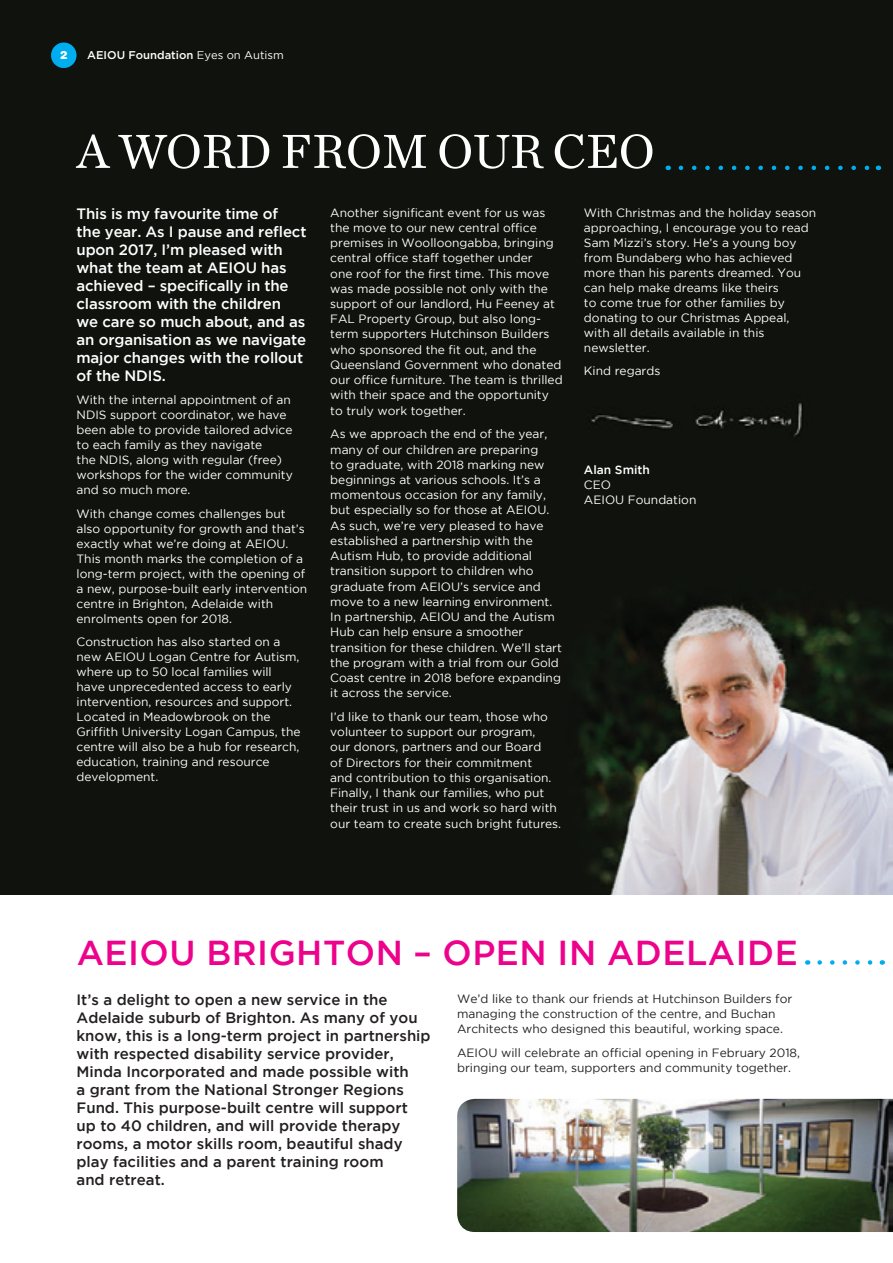
<style>
.page{position:relative;width:893px;height:1263px;background:#fff}
.page>*{position:absolute;margin:0;border:0;box-sizing:border-box;transform-origin:0 0}
.t1{font:50.1px "Chronicle Text G1";color:#fff}
.t2{font:500 34.5px "Gotham";letter-spacing:.015em;color:#ed028c}
.t3{font:500 15px/18px "Gotham";color:#231f20}
.t4{font:500 15px/18px "Gotham";letter-spacing:-.01em;color:#fff}
.t5{font:12px/15.3px "Gotham";color:#fff}
.t6{font:12px/15px "Gotham";color:#231f20}
.t7{font:500 12px "Gotham";color:#fff}
.t8{font:500 11.25px "Gotham";color:#fff}
.t9{font:900 11.25px "Helvetica Rounded";color:#fff}
.s1{font-weight:400}
</style>
<div class="page">
<img style="left:0;top:0;width:893px;height:895px">
<div style="left:51px;top:43px;width:26px;height:25px;background:#00aeef;border-radius:50%"></div>
<svg style="left:681px;top:166px;width:190px;height:4px"></svg>
<svg style="left:820px;top:960px;width:53px;height:5px"></svg>
<img style="left:457px;top:1099px;width:436px;height:133px">
<p class="t9" style="left:60px;top:47px;width:9px">2</p>
<p class="t8" style="left:87px;top:47px;width:198px">AEIOU Foundation <span class="s1">Eyes on Autism</span></p>
<h1 class="t1" style="left:77px;top:113px;width:580px">A WORD FROM OUR CEO</h1>
<p class="t4" style="left:77px;top:204px;width:231px">This is my favourite time of<br>the year. As I pause and reflect upon 2017, I’m pleased with what the team at AEIOU has achieved – specifically in the classroom with the children we care so much about, and as an organisation as we navigate major changes with the rollout of the NDIS.</p>
<p class="t5" style="left:77px;top:392px;width:218px">With the internal appointment of an<br>NDIS support coordinator, we have been able to provide tailored advice to each family as they navigate<br>the NDIS, along with regular (free) workshops for the wider community and so much more.</p>
<p class="t5" style="left:77px;top:506px;width:232px">With change comes challenges but also opportunity for growth and that’s exactly what we’re doing at AEIOU.<br>This month marks the completion of a long-term project, with the opening of a new, purpose-built early intervention centre in Brighton, Adelaide with enrolments open for 2018.</p>
<p class="t5" style="left:77px;top:634px;width:226px">Construction has also started on a new AEIOU Logan Centre for Autism, where up to 50 local families will have unprecedented access to early intervention, resources and support.<br>Located in Meadowbrook on the Griffith University Logan Campus, the centre will also be a hub for research, education, training and resource development.</p>
<p class="t5" style="left:330px;top:204px;width:234px">Another significant event for us was the move to our new central office premises in Woolloongabba, bringing central office staff together under<br>one roof for the first time. This move was made possible not only with the support of our landlord, Hu Feeney at FAL Property Group, but also long&shy;term supporters Hutchinson Builders who sponsored the fit out, and the Queensland Government who donated our office furniture. The team is thrilled with their space and the opportunity to truly work together.</p>
<p class="t5" style="left:330px;top:426px;width:233px">As we approach the end of the year, many of our children are preparing<br>to graduate, with 2018 marking new beginnings at various schools. It’s a momentous occasion for any family, but especially so for those at AEIOU.<br>As such, we’re very pleased to have established a partnership with the Autism Hub, to provide additional transition support to children who graduate from AEIOU’s service and move to a new learning environment.<br>In partnership, AEIOU and the Autism Hub can help ensure a smoother transition for these children. We’ll start the program with a trial from our Gold Coast centre in 2018 before expanding it across the service.</p>
<p class="t5" style="left:330px;top:709px;width:232px">I’d like to thank our team, those who volunteer to support our program,<br>our donors, partners and our Board<br>of Directors for their commitment<br>and contribution to this organisation.<br>Finally, I thank our families, who put their trust in us and work so hard with our team to create such bright futures.</p>
<p class="t5" style="left:584px;top:205px;width:234px">With Christmas and the holiday season approaching, I encourage you to read<br>Sam Mizzi’s story. He’s a young boy from Bundaberg who has achieved more than his parents dreamed. You can help make dreams like theirs<br>to come true for other families by donating to our Christmas Appeal, with all details available in this newsletter.</p>
<p class="t5" style="left:584px;top:363px;width:78px">Kind regards</p>
<p class="t7" style="left:584px;top:462px;width:67px">Alan Smith</p>
<p class="t5" style="left:584px;top:477px;width:114px">CEO<br>AEIOU Foundation</p>
<h2 class="t2" style="left:77px;top:933px;width:722px">AEIOU BRIGHTON – OPEN IN ADELAIDE</h2>
<p class="t3" style="left:77px;top:991px;width:356px">It’s a delight to open a new service in the Adelaide suburb of Brighton. As many of you know, this is a long-term project in partnership with respected disability service provider, Minda Incorporated and made possible with<br>a grant from the National Stronger Regions Fund. This purpose-built centre will support up to 40 children, and will provide therapy rooms, a motor skills room, beautiful shady play facilities and a parent training room<br>and retreat.</p>
<p class="t6" style="left:457px;top:991px;width:337px">We’d like to thank our friends at Hutchinson Builders for managing the construction of the centre, and Buchan<br>Architects who designed this beautiful, working space.</p>
<p class="t6" style="left:457px;top:1045px;width:344px">AEIOU will celebrate an official opening in February 2018, bringing our team, supporters and community together.</p>
</div>
